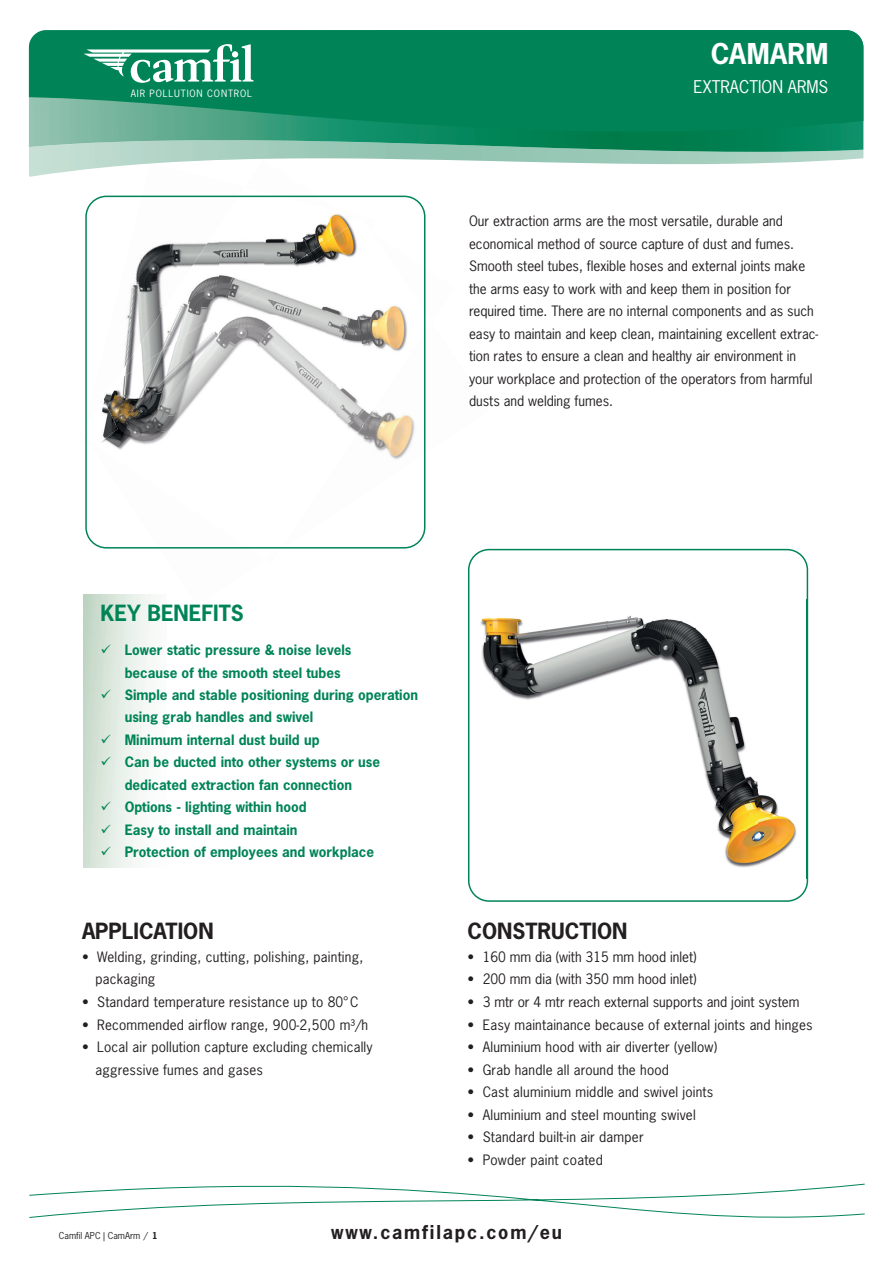
<style>
.page{position:relative;width:893px;height:1263px;background:#fff}
.page>*{position:absolute;margin:0;border:0;box-sizing:border-box;transform-origin:0 0}
.t1{font:700 27px "News Gothic Std";letter-spacing:.015em;color:#fff}
.t2{font:700 21px "News Gothic Std";color:#231f20}
.t3{font:700 21px "News Gothic Std";color:#008457}
.t4{font:700 18px "News Gothic Std";letter-spacing:.1em;color:#231f20}
.t5{font:16.5px "News Gothic Std";color:#fff}
.t6{font:13.5px/22.5px "News Gothic Std";color:#231f20}
.t7{font:700 13.5px/22.5px "News Gothic Std";color:#008457}
.t8{font:9.45px "News Gothic Std";letter-spacing:.09em;color:#fff}
.t9{font:9px "News Gothic Std";color:#231f20}
.s1{font-weight:700}
</style>
<div class="page">
<img style="left:87px;top:195px;width:72px;height:165px">
<img style="left:159px;top:195px;width:59px;height:95px">
<img style="left:127px;top:290px;width:90px;height:70px">
<img style="left:218px;top:195px;width:46px;height:70px">
<img style="left:176px;top:226px;width:43px;height:65px">
<img style="left:264px;top:195px;width:92px;height:71px">
<img style="left:384px;top:395px;width:42px;height:99px">
<img style="left:336px;top:310px;width:48px;height:141px">
<img style="left:384px;top:250px;width:42px;height:145px">
<img style="left:101px;top:360px;width:224px;height:90px">
<img style="left:325px;top:222px;width:46px;height:192px">
<img style="left:148px;top:314px;width:178px;height:47px">
<img style="left:217px;top:268px;width:109px;height:47px">
<img style="left:287px;top:242px;width:39px;height:26px">
<svg style="left:29px;top:30px;width:834px;height:147px;background:#389e7b"></svg>
<svg style="left:29px;top:1183px;width:836px;height:35px"></svg>
<svg style="left:84px;top:44px;width:170px;height:39px"></svg>
<div style="left:232px;top:51px;width:6px;height:7px;background:#fff;border-radius:50%"></div>
<div style="left:85px;top:196px;width:340px;height:353px;border:2px solid #008457;border-radius:20px"></div>
<svg style="left:468px;top:549px;width:340px;height:353px"></svg>
<img style="left:472px;top:599px;width:335px;height:279px">
<img style="left:807px;top:599px;width:1px;height:279px">
<p class="t8" style="left:131px;top:87px;width:123px">AIR POLLUTION CONTROL</p>
<h1 class="t1" style="left:711px;top:36px;width:119px">CAMARM</h1>
<p class="t5" style="left:693px;top:76px;width:136px">EXTRACTION ARMS</p>
<p class="t6" style="left:469px;top:210px;width:351px">Our extraction arms are the most versatile, durable and economical method of source capture of dust and fumes.<br>Smooth steel tubes, flexible hoses and external joints make the arms easy to work with and keep them in position for required time. There are no internal components and as such easy to maintain and keep clean, maintaining excellent extrac&shy;tion rates to ensure a clean and healthy air environment in your workplace and protection of the operators from harmful dusts and welding fumes.</p>
<h2 class="t3" style="left:101px;top:599px;width:145px">KEY BENEFITS</h2>
<p class="t7" style="left:125px;top:638px;width:228px;text-indent:-24px">✓ Lower static pressure &amp; noise levels because of the smooth steel tubes</p>
<p class="t7" style="left:125px;top:683px;width:295px;text-indent:-24px">✓ Simple and stable positioning during operation using grab handles and swivel</p>
<p class="t7" style="left:101px;top:728px;width:220px">✓ Minimum internal dust build up</p>
<p class="t7" style="left:101px;top:751px;width:281px;text-align:center">✓ Can be ducted into other systems or use dedicated extraction fan connection</p>
<p class="t7" style="left:101px;top:796px;width:208px">✓ Options - lighting within hood</p>
<p class="t7" style="left:101px;top:818px;width:198px">✓ Easy to install and maintain</p>
<p class="t7" style="left:101px;top:841px;width:275px">✓ Protection of employees and workplace</p>
<h2 class="t2" style="left:82px;top:918px;width:133px">APPLICATION</h2>
<p class="t6" style="left:96px;top:945px;width:269px;text-indent:-14px">• Welding, grinding, cutting, polishing, painting, packaging</p>
<p class="t6" style="left:82px;top:990px;width:278px">• Standard temperature resistance up to 80° C</p>
<p class="t6" style="left:82px;top:1013px;width:288px">• Recommended airflow range, 900-2,500 m³/h</p>
<p class="t6" style="left:96px;top:1035px;width:279px;text-indent:-14px">• Local air pollution capture excluding chemically aggressive fumes and gases</p>
<h2 class="t2" style="left:468px;top:918px;width:161px">CONSTRUCTION</h2>
<p class="t6" style="left:468px;top:945px;width:231px">• 160 mm dia (with 315 mm hood inlet)</p>
<p class="t6" style="left:468px;top:968px;width:231px">• 200 mm dia (with 350 mm hood inlet)</p>
<p class="t6" style="left:468px;top:990px;width:333px">• 3 mtr or 4 mtr reach external supports and joint system</p>
<p class="t6" style="left:468px;top:1013px;width:347px">• Easy maintainance because of external joints and hinges</p>
<p class="t6" style="left:468px;top:1035px;width:251px">• Aluminium hood with air diverter (yellow)</p>
<p class="t6" style="left:468px;top:1058px;width:203px">• Grab handle all around the hood</p>
<p class="t6" style="left:468px;top:1080px;width:247px">• Cast aluminium middle and swivel joints</p>
<p class="t6" style="left:468px;top:1103px;width:230px">• Aluminium and steel mounting swivel</p>
<p class="t6" style="left:468px;top:1125px;width:178px">• Standard built-in air damper</p>
<p class="t6" style="left:468px;top:1148px;width:137px">• Powder paint coated</p>
<p class="t9" style="left:59px;top:1229px;width:100px">Camfil APC | CamArm / <span class="s1">1</span></p>
<h3 class="t4" style="left:331px;top:1220px;width:232px">www.camfilapc.com/eu</h3>
</div>
